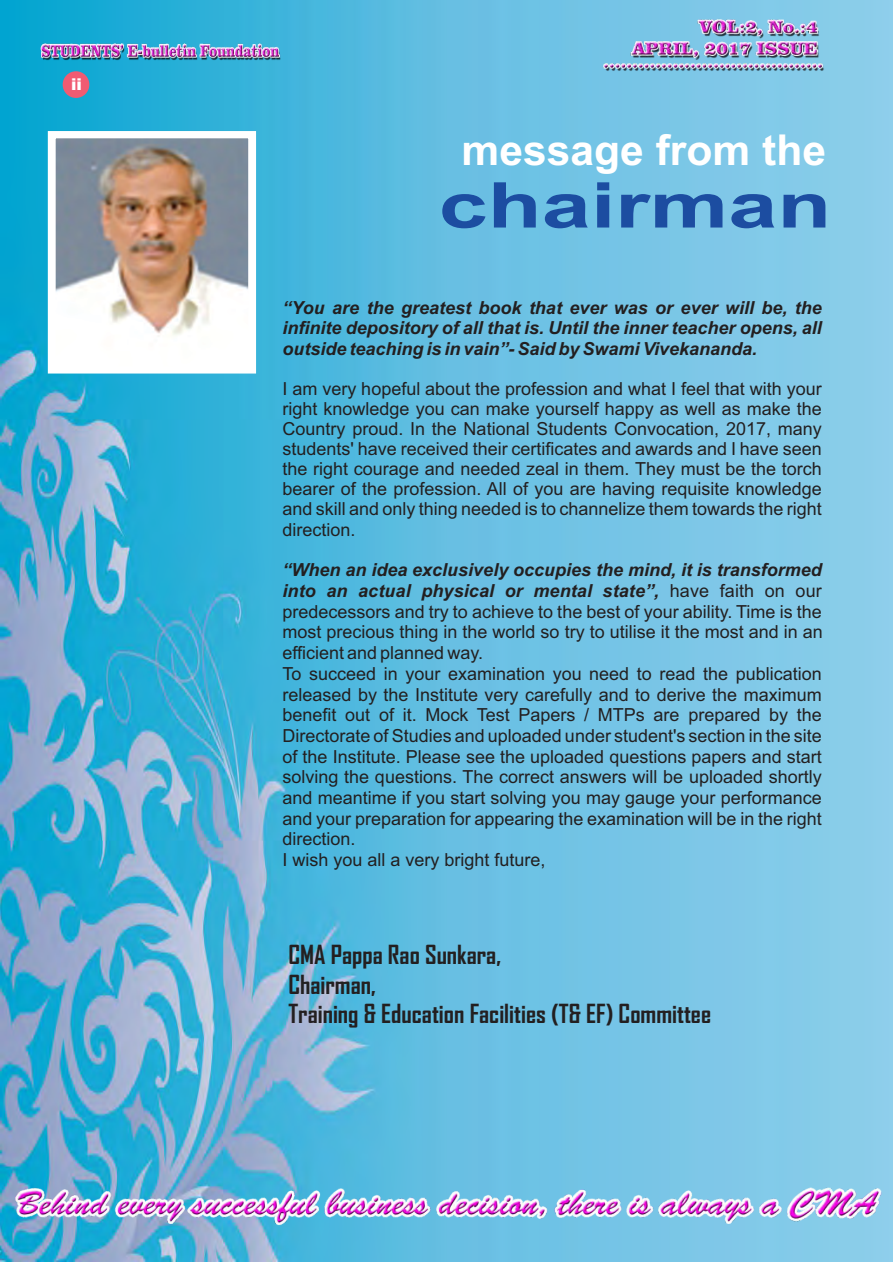
<style>
.page{position:relative;width:893px;height:1263px;background:#fff}
.page>*{position:absolute;margin:0;border:0;box-sizing:border-box;transform-origin:0 0}
.t1{font:700 63.15px "Arial";color:#1c4da1;scale:1.4 1}
.t2{font:700 42.6px "Arial";color:#fff}
.t3{font:700 25.2px/29.4px "Agency FB";color:#231f20}
.t4{font:18px/20.7px "Arial";color:#231f20;text-align:justify}
.t5{font:italic 700 18px/20.1px "Arial";color:#231f20;text-align:justify}
.t6{font:900 16.35px "Arial";color:#fff}
.s1{font-weight:700;font-style:italic}
</style>
<div class="page">
<img style="left:1px;top:0;width:892px;height:1261px">
<img style="left:57px;top:140px;width:190px;height:225px">
<div style="left:48px;top:131px;width:208px;height:243px;border:8px solid #fff"></div>
<img style="left:36px;top:33px;width:248px;height:43px">
<img style="left:596px;top:16px;width:230px;height:65px">
<div style="left:63px;top:71px;width:26px;height:27px;background:#f05b72;border-radius:50%"></div>
<img style="left:0;top:1165px;width:893px;height:80px">
<p class="t6" style="left:71px;top:79px;width:12px">ii</p>
<h2 class="t2" style="left:461px;top:134px;width:366px">message from the</h2>
<h1 class="t1" style="left:439px;top:182px;width:282px">chairman</h1>
<p class="t5" style="left:283px;top:300px;width:541px">“You are the greatest book that ever was or ever will be, the infinite depository of all that is. Until the inner teacher opens, all outside teaching is in vain”- Said by Swami Vivekananda.</p>
<p class="t4" style="left:283px;top:380px;width:541px;line-height:20.1px">I am very hopeful about the profession and what I feel that with your right knowledge you can make yourself happy as well as make the Country proud. In the National Students Convocation, 2017, many students' have received their certificates and awards and I have seen the right courage and needed zeal in them. They must be the torch bearer of the profession. All of you are having requisite knowledge and skill and only thing needed is to channelize them towards the right direction.</p>
<p class="t4" style="left:282px;top:561px;width:542px;text-align:left"><span class="s1">“When an idea exclusively occupies the mind, it is transformed into an actual physical or mental state”,</span> have faith on our predecessors and try to achieve to the best of your ability. Time is the most precious thing in the world so try to utilise it the most and in an efficient and planned way.<br>To succeed in your examination you need to read the publication released by the Institute very carefully and to derive the maximum benefit out of it. Mock Test Papers / MTPs are prepared by the Directorate of Studies and uploaded under student's section in the site of the Institute. Please see the uploaded questions papers and start solving the questions. The correct answers will be uploaded shortly and meantime if you start solving you may gauge your performance and your preparation for appearing the examination will be in the right direction.<br>I wish you all a very bright future,</p>
<h3 class="t3" style="left:288px;top:942px;width:424px">CMA Pappa Rao Sunkara,<br>Chairman,<br>Training &amp; Education Facilities (T&amp; EF) Committee</h3>
</div>
